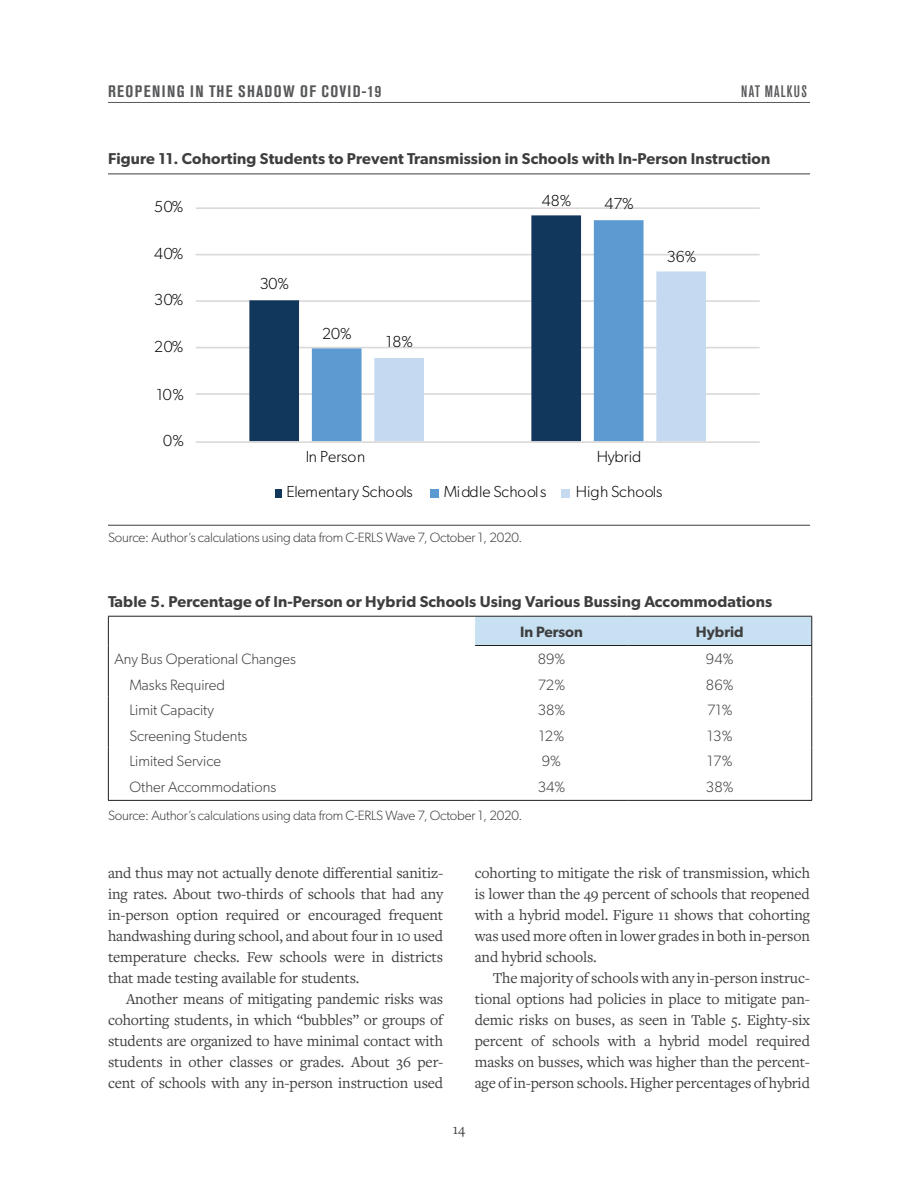
<style>
.page{position:relative;width:918px;height:1188px;background:#fff}
.page>*{position:absolute;margin:0;border:0;box-sizing:border-box;transform-origin:0 0}
.t1{font:700 condensed 16.5px "Akzidenz Grotesk BE";letter-spacing:.085em;color:#57585a}
.t2{font:500 condensed 16.5px "Akzidenz Grotesk BE";letter-spacing:.07em;color:#57585a}
.t3{font:300 16.05px "Gibson";color:#040503}
.Body_Text{font:15.75px/21px "Freight Text Pro";letter-spacing:-.01em;color:#3e3e3f;text-align:justify}
.Subhead_B{font:15.75px/21px "Freight Text Pro";letter-spacing:-.01em;color:#3e3e3f;text-align:justify}
.Table_Title_1{font:600 15.75px "Gibson";letter-spacing:.01em;color:#3e3e3f}
.Table_Title_1_no_rul{font:600 15.75px "Gibson";letter-spacing:.01em;color:#3e3e3f}
.Table_text_regular{font:300 15px "Gibson";color:#3e3e3f}
.Table_headers_2_no_r{font:600 15px "Gibson";color:#3e3e3f}
.t4{font:15px "Freight Text Pro";color:#3e3e3f}
.Table_Source_or_note{font:300 13.5px "Gibson";letter-spacing:-.015em;color:#3e3e3f}
.Table_Source_or_Note{font:300 13.5px "Gibson";letter-spacing:-.015em;color:#3e3e3f}
</style>
<div class="page">
<hr style="left:108px;top:102px;width:702px;height:1px;background:#57585a">
<hr style="left:108px;top:174px;width:702px;height:1px;background:#3e3e3f">
<hr style="left:108px;top:525px;width:702px;height:1px;background:#3e3e3f">
<hr style="left:196px;top:393px;width:564px;height:2px;background:#dad9d8">
<hr style="left:196px;top:347px;width:564px;height:1px;background:#dad9d8">
<hr style="left:196px;top:300px;width:564px;height:2px;background:#dad9d8">
<hr style="left:196px;top:254px;width:564px;height:1px;background:#dad9d8">
<hr style="left:196px;top:207px;width:564px;height:2px;background:#dad9d8">
<svg style="left:249px;top:215px;width:332px;height:226px"></svg>
<svg style="left:312px;top:220px;width:332px;height:221px"></svg>
<svg style="left:374px;top:271px;width:332px;height:170px"></svg>
<hr style="left:196px;top:441px;width:564px;height:2px;background:#dad9d8">
<div style="left:275px;top:489px;width:6px;height:8px;background:#12375d"></div>
<div style="left:430px;top:489px;width:8px;height:8px;background:#5e9ad2"></div>
<div style="left:562px;top:489px;width:8px;height:8px;background:#c5daf0"></div>
<hr style="left:108px;top:616px;width:367px;height:1px;background:#231f20">
<svg style="left:108px;top:617px;width:1px;height:183px"></svg>
<svg style="left:475px;top:616px;width:337px;height:184px"></svg>
<hr style="left:108px;top:800px;width:367px;height:1px;background:#231f20">
<hr style="left:475px;top:800px;width:153px;height:1px;background:#231f20">
<hr style="left:628px;top:800px;width:184px;height:1px;background:#231f20">
<p class="t1" style="left:108px;top:82px;width:275px">REOPENING IN THE SHADOW OF COVID-19</p>
<p class="t2" style="left:741px;top:82px;width:67px">NAT MALKUS</p>
<p class="Table_Title_1" style="left:108px;top:149px;width:664px">Figure 11. Cohorting Students to Prevent Transmission in Schools with In-Person Instruction</p>
<p class="t3" style="left:154px;top:197px;width:31px">50%</p>
<p class="t3" style="left:154px;top:243px;width:31px">40%</p>
<p class="t3" style="left:154px;top:290px;width:31px">30%</p>
<p class="t3" style="left:154px;top:336px;width:31px">20%</p>
<p class="t3" style="left:156px;top:384px;width:29px">10%</p>
<p class="t3" style="left:163px;top:431px;width:23px">0%</p>
<p class="t3" style="left:260px;top:274px;width:31px">30%</p>
<p class="t3" style="left:322px;top:324px;width:31px">20%</p>
<p class="t3" style="left:386px;top:332px;width:29px">18%</p>
<p class="t3" style="left:542px;top:191px;width:31px">48%</p>
<p class="t3" style="left:604px;top:194px;width:31px">47%</p>
<p class="t3" style="left:667px;top:247px;width:31px">36%</p>
<p class="t3" style="left:306px;top:447px;width:61px">In Person</p>
<p class="t3" style="left:597px;top:447px;width:46px">Hybrid</p>
<p class="t3" style="left:286px;top:482px;width:128px">Elementary Schools</p>
<p class="t3" style="left:444px;top:482px;width:104px">Middle Schools</p>
<p class="t3" style="left:576px;top:482px;width:88px">High Schools</p>
<p class="Table_Source_or_note" style="left:108px;top:529px;width:416px">Source: Author’s calculations using data from C-ERLS Wave 7, October 1, 2020.</p>
<p class="Table_Title_1_no_rul" style="left:108px;top:592px;width:666px">Table 5. Percentage of In-Person or Hybrid Schools Using Various Bussing Accommodations</p>
<p class="Table_headers_2_no_r" style="left:520px;top:623px;width:64px">In Person</p>
<p class="Table_headers_2_no_r" style="left:696px;top:623px;width:49px">Hybrid</p>
<p class="Table_text_regular" style="left:114px;top:650px;width:183px">Any Bus Operational Changes</p>
<p class="Table_text_regular" style="left:538px;top:650px;width:29px">89%</p>
<p class="Table_text_regular" style="left:706px;top:650px;width:29px">94%</p>
<p class="Table_text_regular" style="left:129px;top:676px;width:97px">Masks Required</p>
<p class="Table_text_regular" style="left:538px;top:676px;width:29px">72%</p>
<p class="Table_text_regular" style="left:706px;top:676px;width:29px">86%</p>
<p class="Table_text_regular" style="left:129px;top:701px;width:86px">Limit Capacity</p>
<p class="Table_text_regular" style="left:538px;top:701px;width:29px">38%</p>
<p class="Table_text_regular" style="left:707px;top:701px;width:27px">71%</p>
<p class="Table_text_regular" style="left:129px;top:727px;width:120px">Screening Students</p>
<p class="Table_text_regular" style="left:539px;top:727px;width:27px">12%</p>
<p class="Table_text_regular" style="left:707px;top:727px;width:27px">13%</p>
<p class="Table_text_regular" style="left:129px;top:752px;width:93px">Limited Service</p>
<p class="Table_text_regular" style="left:542px;top:752px;width:21px">9%</p>
<p class="Table_text_regular" style="left:707px;top:752px;width:27px">17%</p>
<p class="Table_text_regular" style="left:129px;top:778px;width:148px">Other Accommodations</p>
<p class="Table_text_regular" style="left:538px;top:778px;width:29px">34%</p>
<p class="Table_text_regular" style="left:706px;top:778px;width:29px">38%</p>
<p class="Table_Source_or_Note" style="left:108px;top:807px;width:416px">Source: Author’s calculations using data from C-ERLS Wave 7, October 1, 2020.</p>
<p class="Subhead_B" style="left:108px;top:861px;width:337px">and thus may not actually denote differential sanitiz&shy;ing rates. About two-thirds of schools that had any in-person option required or encouraged frequent handwashing during school, and about four in 10 used temperature checks. Few schools were in districts that made testing available for students.</p>
<p class="Body_Text" style="left:108px;top:987px;width:337px;text-indent:18px">Another means of mitigating pandemic risks was cohorting students, in which “bubbles” or groups of students are organized to have minimal contact with students in other classes or grades. About 36 per&shy;cent of schools with any in-person instruction used</p>
<p class="Body_Text" style="left:475px;top:861px;width:337px">cohorting to mitigate the risk of transmission, which is lower than the 49 percent of schools that reopened with a hybrid model. Figure 11 shows that cohorting was used more often in lower grades in both in-person and hybrid schools.</p>
<p class="Body_Text" style="left:475px;top:966px;width:337px;text-indent:18px">The majority of schools with any in-person instruc&shy;tional options had policies in place to mitigate pan&shy;demic risks on buses, as seen in Table 5. Eighty-six percent of schools with a hybrid model required masks on busses, which was higher than the percent&shy;age of in-person schools. Higher percentages of hybrid</p>
<p class="t4" style="left:453px;top:1119px;width:14px">14</p>
</div>
